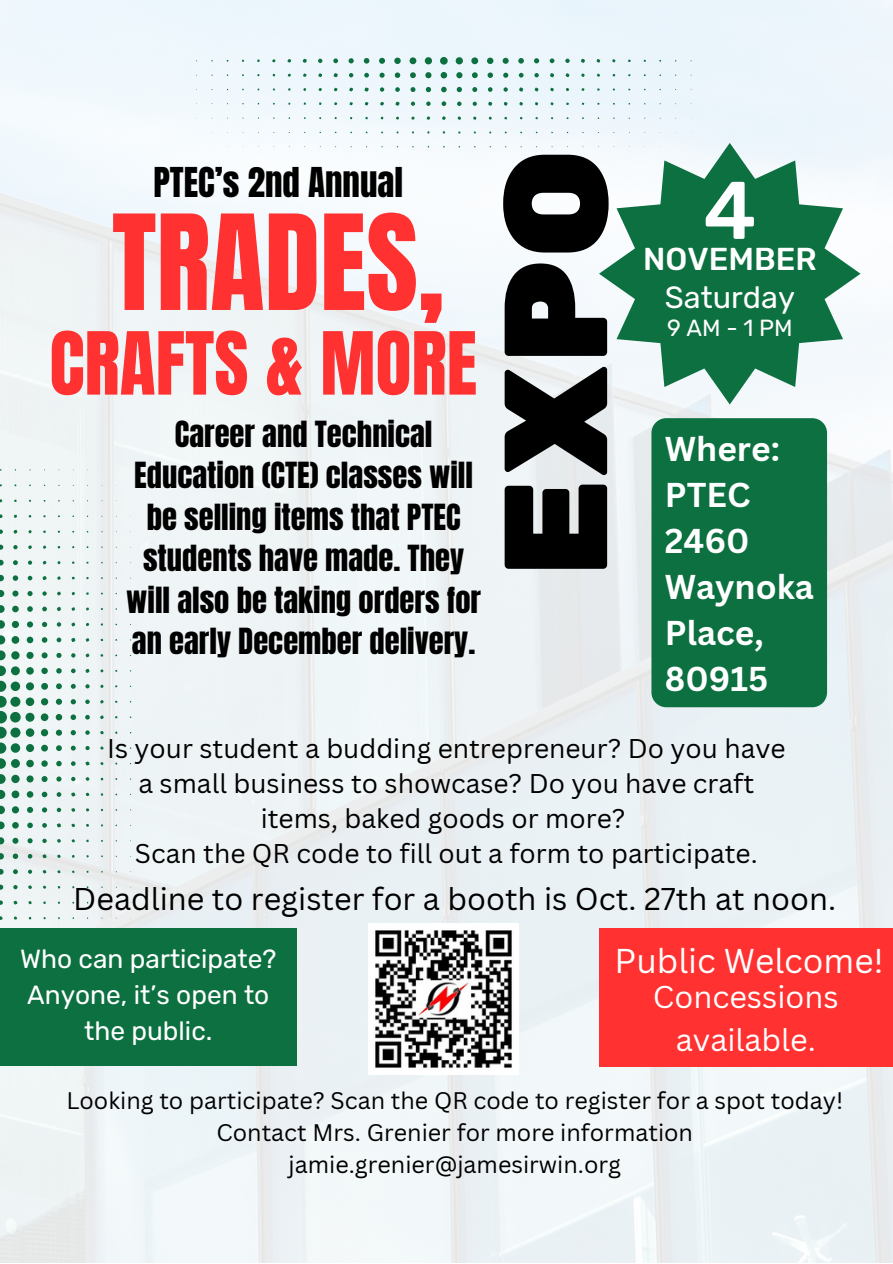
<style>
.page{position:relative;width:893px;height:1264px;background:#fff}
.page>*{position:absolute;margin:0;border:0;box-sizing:border-box;transform-origin:0 0}
.t1{font:146.4px "Rubik One";color:#000}
.t2{font:112.35px "Anton";color:#ff3131}
.t3{font:500 81.45px "Rubik";color:#fff}
.t4{font:73.95px "Anton";color:#ff3131}
.t5{font:34.95px "Anton";color:#000}
.t6{font:700 33.45px/45.9px "Canva Sans";color:#fff}
.t7{font:33.45px "Canva Sans";color:#fff}
.t8{font:500 31.5px "Rubik";color:#fff}
.t9{font:30.6px/41.5px "Anton";color:#000;text-align:center}
.t10{font:30.6px "Canva Sans";color:#000}
.t11{font:30.6px/42.6px "Canva Sans";color:#fff;text-align:center}
.t12{font:30.6px "Rubik";color:#fdfdfd}
.t13{font:26.4px/35px "Canva Sans";color:#000;text-align:center}
.t14{font:26.25px/36.2px "Rubik";color:#fff;text-align:center}
.t15{font:23.25px/31.7px "Canva Sans";color:#000;text-align:center}
.t16{font:23.25px "Rubik";letter-spacing:.12em;color:#fdfdfd}
</style>
<div class="page">
<img style="left:0;top:0;width:892px;height:1262px">
<div style="left:0;top:928px;width:297px;height:138px;background:#0c7040"></div>
<svg style="left:0;top:469px;width:131px;height:459px;fill:#eef4f5"></svg>
<div style="left:599px;top:928px;width:293px;height:138px;background:#ff3131"></div>
<svg style="left:599px;top:143px;width:261px;height:261px;fill:#0c7040"></svg>
<div style="left:196px;top:46px;width:495px;height:101px;background:#eef7fc"></div>
<img style="left:368px;top:923px;width:151px;height:151px">
<div style="left:651px;top:418px;width:176px;height:289px;background:#0c7040"></div>
<p class="t5" style="left:153px;top:157px;width:251px">PTEC’s 2nd Annual</p>
<p class="t2" style="left:112px;top:182px;width:334px">TRADES,</p>
<p class="t4" style="left:49px;top:310px;width:429px">CRAFTS &amp; MORE</p>
<p class="t9" style="left:126px;top:413px;width:356px">Career and Technical<br>Education (CTE) classes will be selling items that PTEC students have made. They will also be taking orders for an early December delivery.</p>
<p class="t1" style="left:470px;top:578px;width:431px;rotate:-90deg">EXPO</p>
<p class="t3" style="left:703px;top:163px;width:55px">4</p>
<p class="t8" style="left:643px;top:240px;width:175px">NOVEMBER</p>
<p class="t12" style="left:664px;top:279px;width:131px">Saturday</p>
<p class="t16" style="left:667px;top:315px;width:127px">9AM-1PM</p>
<p class="t6" style="left:664px;top:425px;width:117px">Where:</p>
<p class="t6" style="left:664px;top:471px;width:87px">PTEC</p>
<p class="t6" style="left:664px;top:517px;width:150px">2460<br>Waynoka<br>Place,</p>
<p class="t6" style="left:664px;top:654px;width:105px">80915</p>
<p class="t13" style="left:107px;top:730px;width:680px">Is your student a budding entrepreneur? Do you have a small business to showcase? Do you have craft items, baked goods or more?</p>
<p class="t13" style="left:135px;top:835px;width:624px">Scan the QR code to fill out a form to participate.</p>
<p class="t10" style="left:73px;top:877px;width:764px">Deadline to register for a booth is Oct. 27th at noon.</p>
<p class="t14" style="left:20px;top:941px;width:258px">Who can participate?<br>Anyone, it’s open to the public.</p>
<p class="t7" style="left:614px;top:937px;width:271px">Public Welcome!</p>
<p class="t11" style="left:653px;top:974px;width:187px">Concessions available.</p>
<p class="t15" style="left:66px;top:1084px;width:778px">Looking to participate? Scan the QR code to register for a spot today!<br>Contact Mrs. Grenier for more information jamie.grenier@jamesirwin.org</p>
</div>
